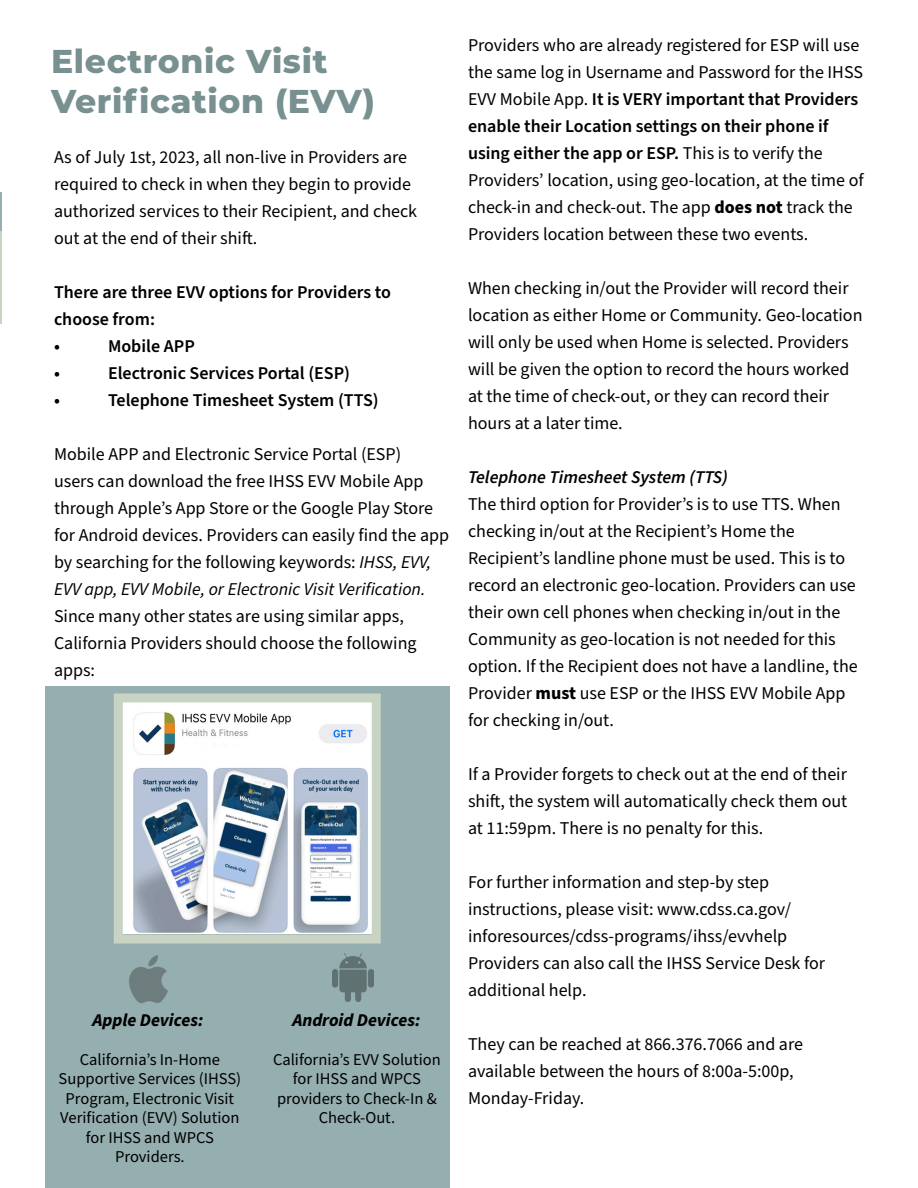
<style>
.page{position:relative;width:918px;height:1188px;background:#fff}
.page>*{position:absolute;margin:0;border:0;box-sizing:border-box;transform-origin:0 0}
.t1{font:800 33px/40.5px "Montserrat";letter-spacing:.02em;color:#789190}
.t2{font:18px/27px "Source Sans Pro";color:#000}
.t3{font:600 18px/27px "Source Sans Pro";color:#000}
.t4{font:italic 600 18px "Source Sans Pro";color:#000}
.t5{font:italic 700 18px "Source Sans Pro";color:#000}
.t6{font:16.5px/19.5px "Source Sans Pro";color:#000;text-align:center}
.s1{font-weight:600}
.s2{font-weight:700}
.s3{font-style:italic}
</style>
<div class="page">
<hr style="left:0;top:193px;width:2px;height:38px;background:#95aeaf">
<hr style="left:0;top:231px;width:2px;height:93px;background:#c8d3c3">
<div style="left:45px;top:687px;width:405px;height:501px;background:#95aeaf"></div>
<img style="left:124px;top:703px;width:247px;height:231px">
<img style="left:333px;top:954px;width:40px;height:47px">
<img style="left:129px;top:955px;width:39px;height:48px">
<div style="left:114px;top:693px;width:267px;height:251px;border:9px solid #c8d3c3"></div>
<h1 class="t1" style="left:51px;top:39px;width:326px">Electronic Visit<br>Verification (EVV)</h1>
<p class="t2" style="left:468px;top:32px;width:397px">Providers who are already registered for ESP will use the same log in Username and Password for the IHSS EVV Mobile App. <span class="s1">It is VERY important that Providers enable their Location settings on their phone if using either the app or ESP.</span> This is to verify the Providers’ location, using geo-location, at the time of check-in and check-out. The app <span class="s2">does not</span> track the Providers location between these two events.</p>
<p class="t2" style="left:54px;top:144px;width:365px">As of July 1st, 2023, all non-live in Providers are required to check in when they begin to provide authorized services to their Recipient, and check out at the end of their shift.</p>
<p class="t3" style="left:54px;top:279px;width:339px">There are three EVV options for Providers to choose from:<br>•</p>
<p class="t3" style="left:108px;top:333px;width:88px">Mobile APP</p>
<p class="t3" style="left:54px;top:360px;width:7px">•</p>
<p class="t3" style="left:108px;top:360px;width:244px">Electronic Services Portal (ESP)</p>
<p class="t3" style="left:54px;top:387px;width:7px">•</p>
<p class="t3" style="left:108px;top:387px;width:272px">Telephone Timesheet System (TTS)</p>
<p class="t2" style="left:54px;top:441px;width:397px">Mobile APP and Electronic Service Portal (ESP)<br>users can download the free IHSS EVV Mobile App through Apple’s App Store or the Google Play Store for Android devices. Providers can easily find the app by searching for the following keywords: <span class="s3">IHSS, EVV, EVV app, EVV Mobile, or Electronic Visit Verification.</span></p>
<p class="t2" style="left:54px;top:603px;width:364px">Since many other states are using similar apps,<br>California Providers should choose the following apps:</p>
<p class="t5" style="left:92px;top:1008px;width:113px">Apple Devices:</p>
<p class="t5" style="left:292px;top:1008px;width:129px">Android Devices:</p>
<p class="t6" style="left:59px;top:1050px;width:184px">California’s In-Home<br>Supportive Services (IHSS)<br>Program, Electronic Visit<br>Verification (EVV) Solution for IHSS and WPCS<br>Providers.</p>
<p class="t6" style="left:273px;top:1050px;width:169px">California’s EVV Solution for IHSS and WPCS providers to Check-In &amp;<br>Check-Out.</p>
<p class="t2" style="left:468px;top:275px;width:396px">When checking in/out the Provider will record their location as either Home or Community. Geo-location will only be used when Home is selected. Providers will be given the option to record the hours worked at the time of check-out, or they can record their hours at a later time.</p>
<p class="t4" style="left:468px;top:465px;width:261px">Telephone Timesheet System (TTS)</p>
<p class="t2" style="left:468px;top:491px;width:391px">The third option for Provider’s is to use TTS. When checking in/out at the Recipient’s Home the Recipient’s landline phone must be used. This is to record an electronic geo-location. Providers can use their own cell phones when checking in/out in the Community as geo-location is not needed for this option. If the Recipient does not have a landline, the Provider <span class="s2">must</span> use ESP or the IHSS EVV Mobile App for checking in/out.</p>
<p class="t2" style="left:468px;top:761px;width:381px;text-align:justify">If a Provider forgets to check out at the end of their shift, the system will automatically check them out at 11:59pm. There is no penalty for this.</p>
<p class="t2" style="left:468px;top:869px;width:359px">For further information and step-by step instructions, please visit: www.cdss.ca.gov/ inforesources/cdss-programs/ihss/evvhelp Providers can also call the IHSS Service Desk for additional help.</p>
<p class="t2" style="left:468px;top:1031px;width:337px">They can be reached at 866.376.7066 and are available between the hours of 8:00a-5:00p,<br>Monday-Friday.</p>
</div>
